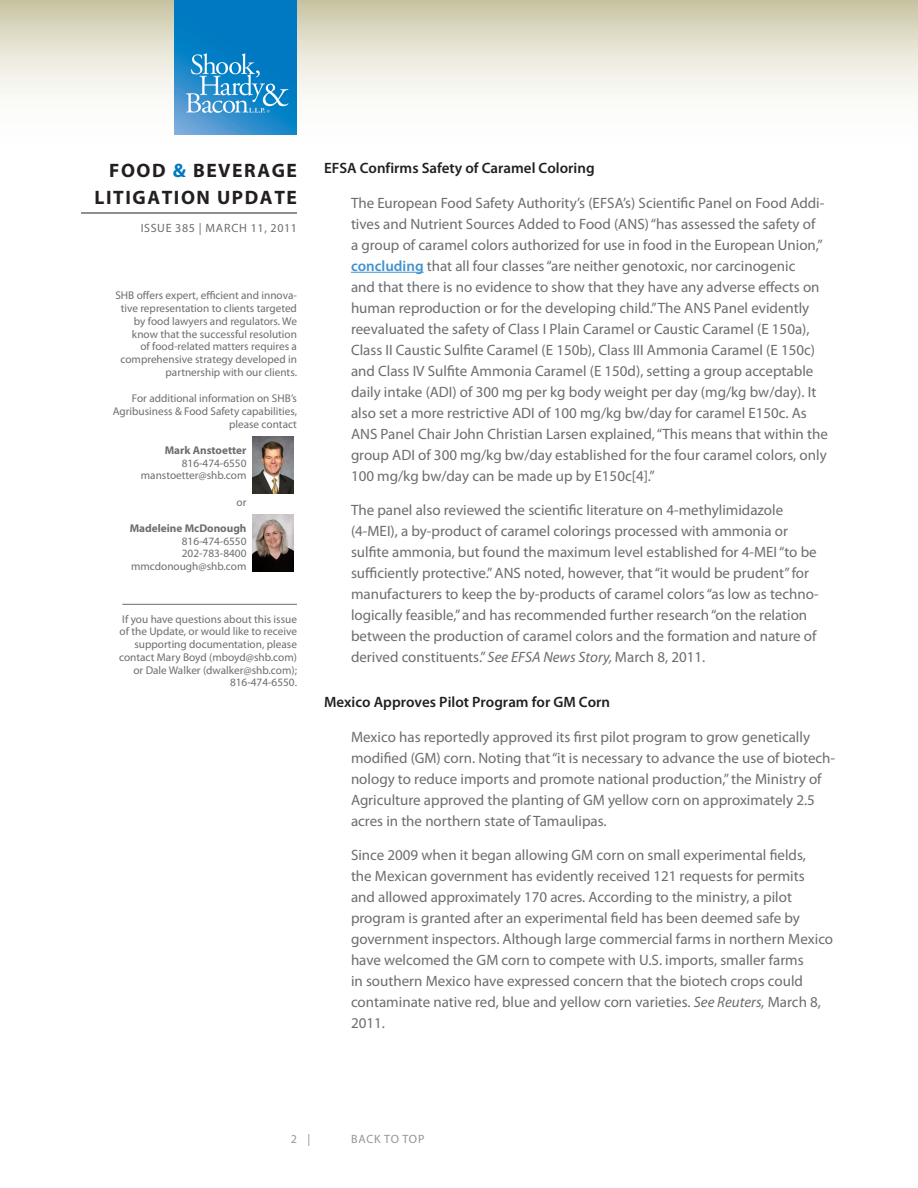
<style>
.page{position:relative;width:918px;height:1188px;background:#fff}
.page>*{position:absolute;margin:0;border:0;box-sizing:border-box;transform-origin:0 0}
.t1{font:700 19.5px/27px "Myriad Pro";letter-spacing:.08em;color:#231f20;text-align:right}
.Body{font:15px/21px "Myriad Pro";color:#6c6d70}
.Subhead{font:600 15px "Myriad Pro";color:#231f20}
.t2{font:12px "Myriad Pro";letter-spacing:.05em;color:#6c6d70}
.Body-2{font:12px "Myriad Pro";letter-spacing:.06em;color:#939598}
.Body-3{font:11.25px/12.8px "Myriad Pro";color:#6c6d70;text-align:right}
.s1{color:#0079c2}
.s2{font-weight:700}
.s3{font-weight:600;color:#4393cf}
.s4{font-style:italic}
</style>
<div class="page">
<svg style="left:0;top:0;width:918px;height:135px"></svg>
<hr style="left:81px;top:213px;width:216px;height:1px;background:#231f20">
<img style="left:175px;top:0;width:122px;height:135px">
<hr style="left:351px;top:272px;width:73px;height:1px;background:#4393cf">
<hr style="left:122px;top:604px;width:175px;height:1px;background:#6c6d70">
<img style="left:253px;top:514px;width:40px;height:57px">
<img style="left:253px;top:436px;width:41px;height:58px">
<p class="t1" style="left:94px;top:156px;width:204px">FOOD <span class="s1">&amp;</span> BEVERAGE<br>LITIGATION UPDATE</p>
<p class="t2" style="left:141px;top:221px;width:158px">ISSUE 385 | MARCH 11, 2011</p>
<p class="Body-3" style="left:115px;top:289px;width:183px">SHB offers expert, efficient and innova&shy;tive representation to clients targeted by food lawyers and regulators. We know that the successful resolution<br>of food-related matters requires a comprehensive strategy developed in partnership with our clients.</p>
<p class="Body-3" style="left:113px;top:392px;width:186px">For additional information on SHB’s<br>Agribusiness &amp; Food Safety capabilities, please contact</p>
<p class="Body-3" style="left:141px;top:444px;width:107px"><span class="s2">Mark Anstoetter<br></span>816-474-6550 manstoetter@shb.com</p>
<p class="Body-3" style="left:237px;top:495px;width:11px">or</p>
<p class="Body-3" style="left:130px;top:522px;width:118px"><span class="s2">Madeleine McDonough<br></span>816-474-6550<br>202-783-8400 mmcdonough@shb.com</p>
<p class="Body-3" style="left:119px;top:612px;width:179px">If you have questions about this issue of the Update, or would like to receive supporting documentation, please contact Mary Boyd (mboyd@shb.com) or Dale Walker (dwalker@shb.com);<br>816-474-6550.</p>
<p class="Subhead" style="left:324px;top:159px;width:272px">EFSA Confirms Safety of Caramel Coloring</p>
<p class="Body" style="left:351px;top:192px;width:478px">The European Food Safety Authority’s (EFSA’s) Scientific Panel on Food Addi&shy;tives and Nutrient Sources Added to Food (ANS) “has assessed the safety of<br>a group of caramel colors authorized for use in food in the European Union,” <span class="s3">concluding</span> that all four classes “are neither genotoxic, nor carcinogenic<br>and that there is no evidence to show that they have any adverse effects on human reproduction or for the developing child.” The ANS Panel evidently reevaluated the safety of Class I Plain Caramel or Caustic Caramel (E 150a), Class II Caustic Sulfite Caramel (E 150b), Class III Ammonia Caramel (E 150c) and Class IV Sulfite Ammonia Caramel (E 150d), setting a group acceptable daily intake (ADI) of 300 mg per kg body weight per day (mg/kg bw/day). It also set a more restrictive ADI of 100 mg/kg bw/day for caramel E150c. As ANS Panel Chair John Christian Larsen explained, “This means that within the group ADI of 300 mg/kg bw/day established for the four caramel colors, only 100 mg/kg bw/day can be made up by E150c[4].”</p>
<p class="Body" style="left:351px;top:499px;width:469px">The panel also reviewed the scientific literature on 4-methylimidazole (4-MEI), a by-product of caramel colorings processed with ammonia or sulfite ammonia, but found the maximum level established for 4-MEI “to be sufficiently protective.” ANS noted, however, that “it would be prudent” for manufacturers to keep the by-products of caramel colors “as low as techno&shy;logically feasible,” and has recommended further research “on the relation between the production of caramel colors and the formation and nature of derived constituents.” <span class="s4">See EFSA News Story,</span> March 8, 2011.</p>
<p class="Subhead" style="left:324px;top:693px;width:288px">Mexico Approves Pilot Program for GM Corn</p>
<p class="Body" style="left:351px;top:726px;width:486px">Mexico has reportedly approved its first pilot program to grow genetically modified (GM) corn. Noting that “it is necessary to advance the use of biotech&shy;nology to reduce imports and promote national production,” the Ministry of Agriculture approved the planting of GM yellow corn on approximately 2.5 acres in the northern state of Tamaulipas.</p>
<p class="Body" style="left:351px;top:844px;width:484px">Since 2009 when it began allowing GM corn on small experimental fields,<br>the Mexican government has evidently received 121 requests for permits<br>and allowed approximately 170 acres. According to the ministry, a pilot program is granted after an experimental field has been deemed safe by government inspectors. Although large commercial farms in northern Mexico have welcomed the GM corn to compete with U.S. imports, smaller farms<br>in southern Mexico have expressed concern that the biotech crops could contaminate native red, blue and yellow corn varieties. <span class="s4">See Reuters,</span> March 8, 2011.</p>
<p class="Body-2" style="left:291px;top:1132px;width:21px">2 |</p>
<p class="Body-2" style="left:351px;top:1132px;width:75px">BACK TO TOP</p>
</div>
